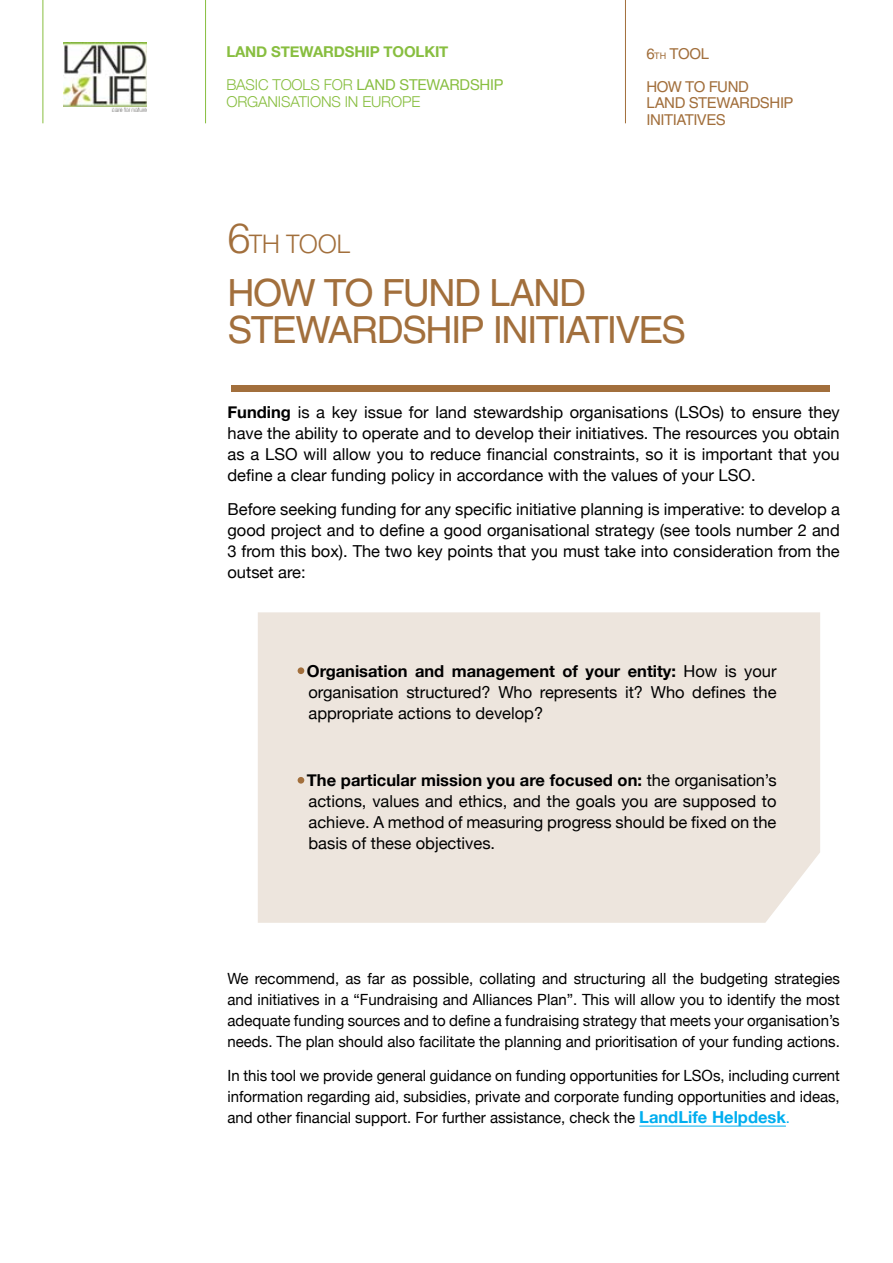
<style>
.page{position:relative;width:893px;height:1263px;background:#fff}
.page>*{position:absolute;margin:0;border:0;box-sizing:border-box;transform-origin:0 0}
.t1{font:37.5px/37.5px "Helvetica LT Std";letter-spacing:-.05em;color:#a26f3c}
.t2{font:300 25.5px "Helvetica LT Std";color:#a26f3c}
.t3{font:16.5px/21px "Helvetica Neue";color:#000;text-align:justify}
.t4{font:15.45px/21px "Helvetica Neue";color:#000;text-align:justify}
.t5{font:300 15px "Helvetica Neue";letter-spacing:-.01em;color:#88be40}
.t6{font:15px/16.5px "Helvetica LT Std";letter-spacing:-.035em;color:#a26f3c}
.t7{font:700 15px "Helvetica Neue";letter-spacing:-.01em;color:#88be40}
.t8{font:15px "Helvetica Neue";color:#88be40}
.s1{font-weight:400}
.s2{font-size:9px}
.s3{font-size:42px}
.s4{font-weight:700}
.s5{font-weight:700;font-size:16.5px;color:#00aeef}
.s6{color:#00aeef}
</style>
<div class="page">
<hr style="left:625px;top:0;width:1px;height:123px;background:#a26f3c">
<hr style="left:205px;top:0;width:1px;height:123px;background:#88be40">
<img style="left:64px;top:43px;width:82px;height:68px">
<hr style="left:43px;top:0;width:1px;height:123px;background:#88be40">
<div style="left:258px;top:612px;width:562px;height:311px;background:#ede5dd"></div>
<hr style="left:639px;top:1126px;width:147px;height:1px;background:#00aeef">
<div style="left:298px;top:667px;width:6px;height:7px;background:#a26f3c;border-radius:50%"></div>
<div style="left:298px;top:777px;width:6px;height:7px;background:#a26f3c;border-radius:50%"></div>
<div style="left:231px;top:385px;width:599px;height:6px;background:#a26f3c"></div>
<p class="t7" style="left:226px;top:40px;width:224px">Land Stewardship Toolkit</p>
<p class="t5" style="left:226px;top:73px;width:225px">BASIC TOOLS FOR <span class="s1">land STEWARD</span></p>
<p class="t8" style="left:470px;top:74px;width:35px">ship</p>
<p class="t5" style="left:226px;top:89px;width:194px">ORGANISATIONS IN EUROPE</p>
<p class="t6" style="left:646px;top:45px;width:35px">6<span class="s2">TH</span> TOOL</p>
<p class="t6" style="left:646px;top:78px;width:149px">HOW TO FUND<br>LAND STEWARDSHIP<br>INITIATIVES</p>
<h2 class="t2" style="left:227px;top:228px;width:125px"><span class="s3">6</span>th TOOL</h2>
<h1 class="t1" style="left:227px;top:274px;width:457px">HOW TO FUND LAND<br>STEWARDSHIP INITIATIVES</h1>
<p class="t3" style="left:227px;top:402px;width:614px;text-indent:484px">s) to ensure they have the ability to operate and to develop their initiatives. The resources you obtain as a LSO will allow you to reduce financial constraints, so it is important that you define a clear funding policy in accordance with the values of your LSO.</p>
<p class="t3" style="left:227px;top:499px;width:614px">Before seeking funding for any specific initiative planning is imperative: to develop a good project and to define a good organisational strategy (see tools number 2 and 3 from this box). The two key points that you must take into consideration from the outset are:</p>
<p class="t3" style="left:227px;top:402px;width:463px"><span class="s4">Funding</span> is a key issue for land stewardship organisations (LSO</p>
<p class="t3" style="left:307px;top:661px;width:471px"><span class="s4">Organisation and management of your entity:</span> How is your organisation structured? Who represents it? Who defines the appropriate actions to develop?</p>
<p class="t3" style="left:307px;top:771px;width:471px"><span class="s4">The particular mission you are focused on:</span> the organisation’s actions, values and ethics, and the goals you are supposed to achieve. A method of measuring progress should be fixed on the basis of these objectives.</p>
<p class="t4" style="left:227px;top:969px;width:614px">We recommend, as far as possible, collating and structuring all the budgeting strategies and initiatives in a “Fundraising and Alliances Plan”. This will allow you to identify the most adequate funding sources and to define a fundraising strategy that meets your organisation’s needs. The plan should also facilitate the planning and prioritisation of your funding actions.</p>
<p class="t4" style="left:227px;top:1066px;width:614px">In this tool we provide general guidance on funding opportunities for LSOs, including current information regarding aid, subsidies, private and corporate funding opportunities and ideas, and other financial support. For further assistance, check the <span class="s5">LandLife Helpdesk</span><span class="s6">.</span></p>
</div>
